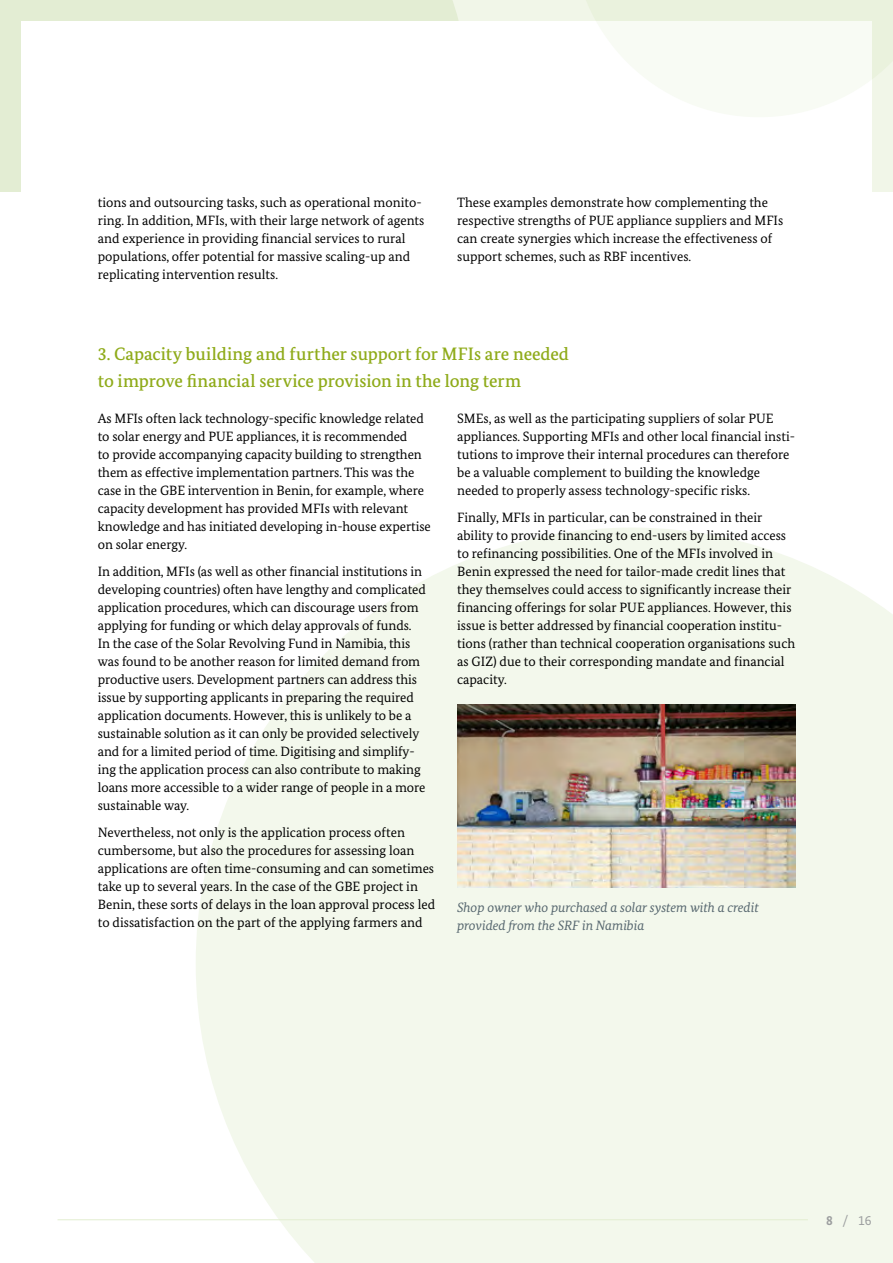
<style>
.page{position:relative;width:893px;height:1263px;background:#fff}
.page>*{position:absolute;margin:0;border:0;box-sizing:border-box;transform-origin:0 0}
.t1{font:500 18px/27px "Bundes Serif";letter-spacing:-.005em;color:#8fab1a}
.t2{font:13.5px/18px "Bundes Serif";color:#000}
.t3{font:italic 13.5px/18px "Bundes Serif";letter-spacing:-.005em;color:#57676f}
.t4{font:13.5px "Bundes Sans";color:#9c9e9f}
.s1{font-weight:700}
</style>
<div class="page">
<div style="left:0;top:0;width:893px;height:191px;background:#f1f6e8"></div>
<div style="left:0;top:0;width:459px;height:191px;background:#e3edd3"></div>
<div style="left:21px;top:21px;width:851px;height:1221px;background:#fff"></div>
<svg style="left:196px;top:528px;width:697px;height:735px;background:#f4f8ee"></svg>
<svg style="left:586px;top:0;width:307px;height:117px"></svg>
<hr style="left:58px;top:1219px;width:750px;height:1px;background:#e3eed1">
<img style="left:457px;top:704px;width:338px;height:183px">
<p class="t2" style="left:98px;top:193px;width:328px">tions and outsourcing tasks, such as operational monito&shy;ring. In addition, MFIs, with their large network of agents and experience in providing financial services to rural populations, offer potential for massive scaling-up and replicating intervention results.</p>
<p class="t2" style="left:457px;top:193px;width:328px">These examples demonstrate how complementing the respective strengths of PUE appliance suppliers and MFIs can create synergies which increase the effectiveness of support schemes, such as RBF incentives.</p>
<h1 class="t1" style="left:98px;top:340px;width:473px">3. Capacity building and further support for MFIs are needed to improve financial service provision in the long term</h1>
<p class="t2" style="left:98px;top:409px;width:335px">As MFIs often lack technology-specific knowledge related to solar energy and PUE appliances, it is recommended<br>to provide accompanying capacity building to strengthen them as effective implementation partners. This was the case in the GBE intervention in Benin, for example, where capacity development has provided MFIs with relevant knowledge and has initiated developing in-house expertise on solar energy.</p>
<p class="t2" style="left:98px;top:562px;width:330px">In addition, MFIs (as well as other financial institutions in developing countries) often have lengthy and complicated application procedures, which can discourage users from applying for funding or which delay approvals of funds.<br>In the case of the Solar Revolving Fund in Namibia, this was found to be another reason for limited demand from productive users. Development partners can address this issue by supporting applicants in preparing the required application documents. However, this is unlikely to be a sustainable solution as it can only be provided selectively and for a limited period of time. Digitising and simplify&shy;ing the application process can also contribute to making loans more accessible to a wider range of people in a more sustainable way.</p>
<p class="t2" style="left:98px;top:823px;width:339px">Nevertheless, not only is the application process often cumbersome, but also the procedures for assessing loan applications are often time-consuming and can sometimes take up to several years. In the case of the GBE project in Benin, these sorts of delays in the loan approval process led to dissatisfaction on the part of the applying farmers and</p>
<p class="t2" style="left:457px;top:409px;width:339px">SMEs, as well as the participating suppliers of solar PUE appliances. Supporting MFIs and other local financial insti&shy;tutions to improve their internal procedures can therefore be a valuable complement to building the knowledge needed to properly assess technology-specific risks.</p>
<p class="t2" style="left:457px;top:508px;width:340px">Finally, MFIs in particular, can be constrained in their ability to provide financing to end-users by limited access to refinancing possibilities. One of the MFIs involved in Benin expressed the need for tailor-made credit lines that they themselves could access to significantly increase their financing offerings for solar PUE appliances. However, this issue is better addressed by financial cooperation institu&shy;tions (rather than technical cooperation organisations such as GIZ) due to their corresponding mandate and financial capacity.</p>
<p class="t3" style="left:457px;top:898px;width:303px">Shop owner who purchased a solar system with a credit provided from the SRF in Namibia</p>
<p class="t4" style="left:826px;top:1212px;width:47px"><span class="s1">8</span> / 16</p>
</div>
